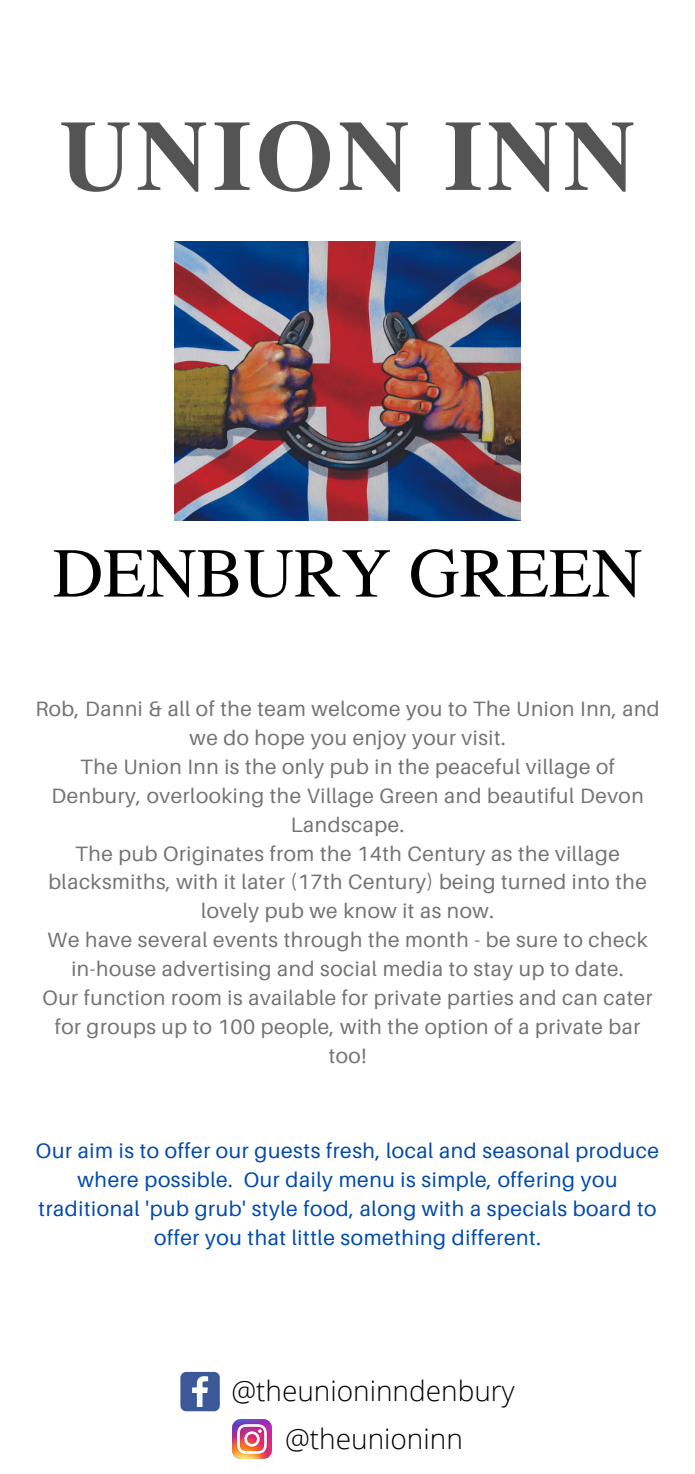
<style>
.page{position:relative;width:695px;height:1474px;background:#fff}
.page>*{position:absolute;margin:0;border:0;box-sizing:border-box;transform-origin:0 0}
.t1{font:700 99.75px "Te X Gyre Termes";letter-spacing:.045em;color:#545454}
.t2{font:70px "Te X Gyre Termes";color:#000}
.t3{font:300 28px "Open Sans";color:#000}
.t4{font:21px/28.9px "Aileron";letter-spacing:.03em;color:#004aad;text-align:center}
.t5{font:20.82px/28.9px "Aileron";letter-spacing:.03em;color:#737373;text-align:center}
</style>
<div class="page">
<img style="left:175px;top:242px;width:345px;height:278px">
<svg style="left:180px;top:1372px;width:40px;height:39px"></svg>
<img style="left:232px;top:1420px;width:39px;height:39px">
<p class="t1" style="left:60px;top:78px;width:577px">UNION INN</p>
<h2 class="t2" style="left:53px;top:523px;width:591px">DENBURY GREEN</h2>
<p class="t5" style="left:35px;top:694px;width:625px">Rob, Danni &amp; all of the team welcome you to The Union Inn, and we do hope you enjoy your visit.</p>
<p class="t5" style="left:51px;top:752px;width:593px">The Union Inn is the only pub in the peaceful village of<br>Denbury, overlooking the Village Green and beautiful Devon<br>Landscape.</p>
<p class="t5" style="left:48px;top:838px;width:599px">The pub Originates from the 14th Century as the village blacksmiths, with it later (17th Century) being turned into the lovely pub we know it as now.</p>
<p class="t5" style="left:48px;top:925px;width:601px">We have several events through the month - be sure to check in-house advertising and social media to stay up to date.</p>
<p class="t5" style="left:42px;top:983px;width:611px">Our function room is available for private parties and can cater for groups up to 100 people, with the option of a private bar too!</p>
<p class="t4" style="left:36px;top:1136px;width:624px">Our aim is to offer our guests fresh, local and seasonal produce where possible. Our daily menu is simple, offering you traditional 'pub grub' style food, along with a specials board to offer you that little something different.</p>
<p class="t3" style="left:231px;top:1371px;width:285px">@theunioninndenbury</p>
<p class="t3" style="left:285px;top:1419px;width:179px">@theunioninn</p>
</div>
